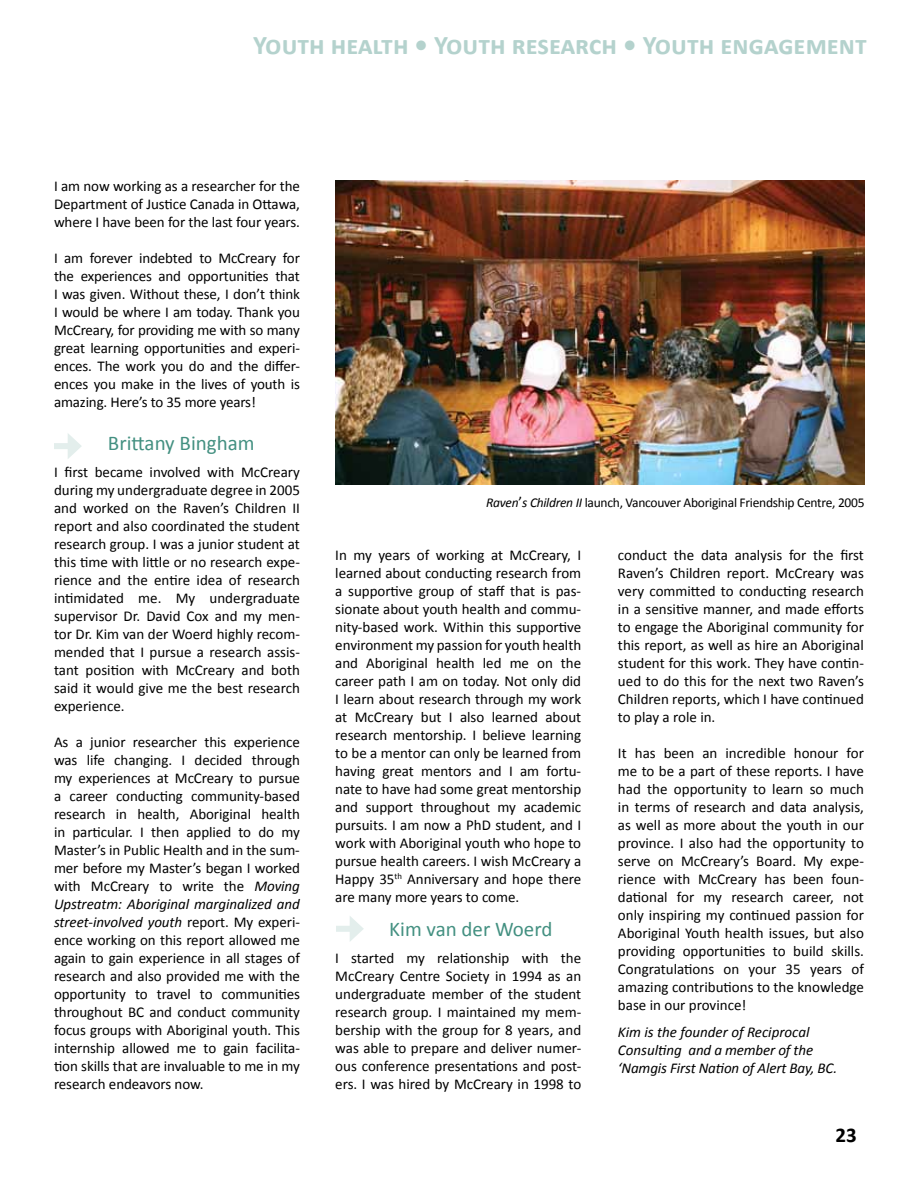
<style>
.page{position:relative;width:918px;height:1188px;background:#fff}
.page>*{position:absolute;margin:0;border:0;box-sizing:border-box;transform-origin:0 0}
.t1{font:700 27px "Calibri";color:#b4d2cd}
.t2{font:21px "Calibri";color:#439081}
.t3{font:700 21px "Calibri";color:#000}
.t4{font:15px/18px "Calibri";letter-spacing:-.005em;color:#000;text-align:justify}
.t5{font:italic 15px/18px "Calibri";letter-spacing:-.01em;color:#000}
.t6{font:13.5px "Calibri";letter-spacing:-.02em;color:#000}
.s1{font-style:italic}
.s2{font-size:15px}
</style>
<div class="page">
<div style="left:54px;top:443px;width:19px;height:6px;background:#e3eeec"></div>
<svg style="left:68px;top:434px;width:14px;height:25px"></svg>
<div style="left:336px;top:926px;width:19px;height:6px;background:#e3eeec"></div>
<svg style="left:350px;top:916px;width:14px;height:25px"></svg>
<img style="left:335px;top:180px;width:530px;height:305px">
<h1 class="t1" style="left:253px;top:28px;width:615px">Youth health • Youth research • Youth engagement</h1>
<p class="t4" style="left:54px;top:177px;width:248px">I am now working as a researcher for the Department of Justice Canada in Ottawa, where I have been for the last four years.</p>
<p class="t4" style="left:54px;top:249px;width:247px">I am forever indebted to McCreary for the experiences and opportunities that I was given. Without these, I don’t think I would be where I am today. Thank you McCreary, for providing me with so many great learning opportunities and experi&shy;ences. The work you do and the differ&shy;ences you make in the lives of youth is amazing. Here’s to 35 more years!</p>
<h2 class="t2" style="left:108px;top:430px;width:148px">Brittany Bingham</h2>
<p class="t4" style="left:54px;top:464px;width:248px">I first became involved with McCreary during my undergraduate degree in 2005 and worked on the Raven’s Children II report and also coordinated the student research group. I was a junior student at this time with little or no research expe&shy;rience and the entire idea of research intimidated me. My undergraduate supervisor Dr. David Cox and my men&shy;tor Dr. Kim van der Woerd highly recom&shy;mended that I pursue a research assis&shy;tant position with McCreary and both said it would give me the best research experience.</p>
<p class="t4" style="left:54px;top:734px;width:248px">As a junior researcher this experience was life changing. I decided through my experiences at McCreary to pursue a career conducting community-based research in health, Aboriginal health in particular. I then applied to do my Master’s in Public Health and in the sum&shy;mer before my Master’s began I worked with McCreary to write the <span class="s1">Moving Upstreatm: Aboriginal marginalized and street</span>-<span class="s1">involved youth</span> report. My experi&shy;ence working on this report allowed me again to gain experience in all stages of research and also provided me with the opportunity to travel to communities throughout BC and conduct community focus groups with Aboriginal youth. This internship allowed me to gain facilita&shy;tion skills that are invaluable to me in my research endeavors now.</p>
<p class="t6" style="left:486px;top:494px;width:380px"><span class="s1">Raven</span><span class="s2">’</span><span class="s1">s Children II</span> launch, Vancouver Aboriginal Friendship Centre, 2005</p>
<p class="t4" style="left:335px;top:546px;width:248px">In my years of working at McCreary, I learned about conducting research from a supportive group of staff that is pas&shy;sionate about youth health and commu&shy;nity-based work. Within this supportive environment my passion for youth health and Aboriginal health led me on the career path I am on today. Not only did I learn about research through my work at McCreary but I also learned about research mentorship. I believe learning to be a mentor can only be learned from having great mentors and I am fortu&shy;nate to have had some great mentorship and support throughout my academic pursuits. I am now a PhD student, and I work with Aboriginal youth who hope to pursue health careers. I wish McCreary a Happy 35<sup>th</sup> Anniversary and hope there are many more years to come.</p>
<h2 class="t2" style="left:389px;top:916px;width:165px">Kim van der Woerd</h2>
<p class="t4" style="left:335px;top:950px;width:248px">I started my relationship with the McCreary Centre Society in 1994 as an undergraduate member of the student research group. I maintained my mem&shy;bership with the group for 8 years, and was able to prepare and deliver numer&shy;ous conference presentations and post&shy;ers. I was hired by McCreary in 1998 to</p>
<p class="t4" style="left:618px;top:546px;width:248px">conduct the data analysis for the first Raven’s Children report. McCreary was very committed to conducting research in a sensitive manner, and made efforts to engage the Aboriginal community for this report, as well as hire an Aboriginal student for this work. They have contin&shy;ued to do this for the next two Raven’s Children reports, which I have continued to play a role in.</p>
<p class="t4" style="left:618px;top:744px;width:247px">It has been an incredible honour for me to be a part of these reports. I have had the opportunity to learn so much in terms of research and data analysis, as well as more about the youth in our province. I also had the opportunity to serve on McCreary’s Board. My expe&shy;rience with McCreary has been foun&shy;dational for my research career, not only inspiring my continued passion for Aboriginal Youth health issues, but also providing opportunities to build skills.<br>Congratulations on your 35 years of amazing contributions to the knowledge base in our province!</p>
<p class="t5" style="left:618px;top:1023px;width:221px">Kim is the founder of Reciprocal<br>Consulting and a member of the ‘Namgis First Nation of Alert Bay, BC.</p>
<h2 class="t3" style="left:836px;top:1121px;width:23px">23</h2>
</div>
